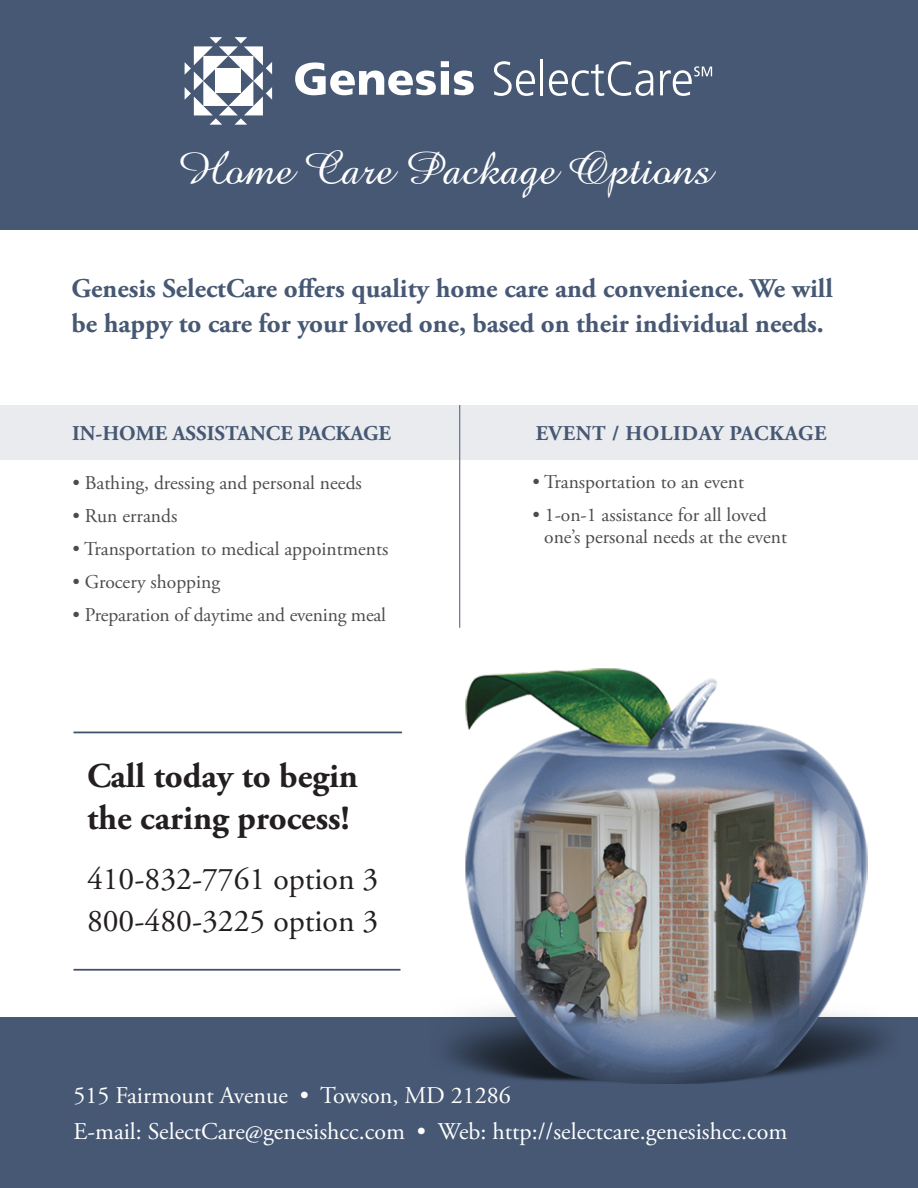
<style>
.page{position:relative;width:918px;height:1188px;background:#fff}
.page>*{position:absolute;margin:0;border:0;box-sizing:border-box;transform-origin:0 0}
.t1{font:47.25px "Amazone BT";color:#fff}
.t2{font:700 34.8px "Adobe Garamond Pro";color:#231f20}
.t3{font:31.65px "Adobe Garamond Pro";color:#231f20}
.t4{font:700 27px/34.5px "Adobe Garamond Pro";color:#465874}
.t5{font:24px "Adobe Garamond Pro";color:#fff}
.t6{font:700 21px "Adobe Garamond Pro";color:#465874}
.t7{font:700 21px "Adobe Garamond Pro";letter-spacing:.03em;color:#465874}
.t8{font:19.5px/22.5px "Adobe Garamond Pro";color:#4b4c4d}
</style>
<div class="page">
<div style="left:0;top:1017px;width:918px;height:171px;background:#465874"></div>
<img style="left:446px;top:668px;width:440px;height:416px">
<div style="left:0;top:0;width:918px;height:230px;background:#465874"></div>
<svg style="left:295px;top:61px;width:179px;height:34px"></svg>
<svg style="left:185px;top:37px;width:87px;height:88px"></svg>
<div style="left:216px;top:68px;width:25px;height:25px;background:#fff"></div>
<svg style="left:494px;top:61px;width:41px;height:35px"></svg>
<hr style="left:541px;top:59px;width:2px;height:36px;background:#fff">
<svg style="left:549px;top:61px;width:104px;height:35px"></svg>
<svg style="left:660px;top:66px;width:52px;height:30px"></svg>
<hr style="left:74px;top:732px;width:328px;height:1px;background:#3e4f6a">
<hr style="left:74px;top:969px;width:326px;height:2px;background:#3e4f6a">
<div style="left:0;top:405px;width:918px;height:54px;background:#e9ebee"></div>
<hr style="left:459px;top:405px;width:1px;height:223px;background:#465874">
<p class="t1" style="left:179px;top:142px;width:534px">Home Care Package Options</p>
<p class="t4" style="left:72px;top:272px;width:763px">Genesis SelectCare offers quality home care and convenience. We will be happy to care for your loved one, based on their individual needs.</p>
<p class="t6" style="left:72px;top:421px;width:321px">IN-HOME ASSISTANCE PACKAGE</p>
<p class="t7" style="left:536px;top:421px;width:292px">EVENT / HOLIDAY PACKAGE</p>
<p class="t8" style="left:72px;top:472px;width:291px">• Bathing, dressing and personal needs</p>
<p class="t8" style="left:72px;top:505px;width:106px">• Run errands</p>
<p class="t8" style="left:72px;top:538px;width:317px">• Transportation to medical appointments</p>
<p class="t8" style="left:72px;top:571px;width:149px">• Grocery shopping</p>
<p class="t8" style="left:72px;top:604px;width:315px">• Preparation of daytime and evening meal</p>
<p class="t8" style="left:532px;top:471px;width:213px">• Transportation to an event</p>
<p class="t8" style="left:544px;top:504px;width:244px;text-indent:-12px">• 1-on-1 assistance for all loved one’s personal needs at the event</p>
<p class="t2" style="left:87px;top:756px;width:273px">Call today to begin</p>
<p class="t2" style="left:87px;top:798px;width:264px">the caring process!</p>
<p class="t3" style="left:87px;top:860px;width:293px">410-832-7761 option 3</p>
<p class="t3" style="left:87px;top:902px;width:293px">800-480-3225 option 3</p>
<p class="t5" style="left:74px;top:1081px;width:439px">515 Fairmount Avenue • Towson, MD 21286</p>
<p class="t5" style="left:74px;top:1117px;width:715px">E-mail: SelectCare@genesishcc.com • Web: http://selectcare.genesishcc.com</p>
</div>
